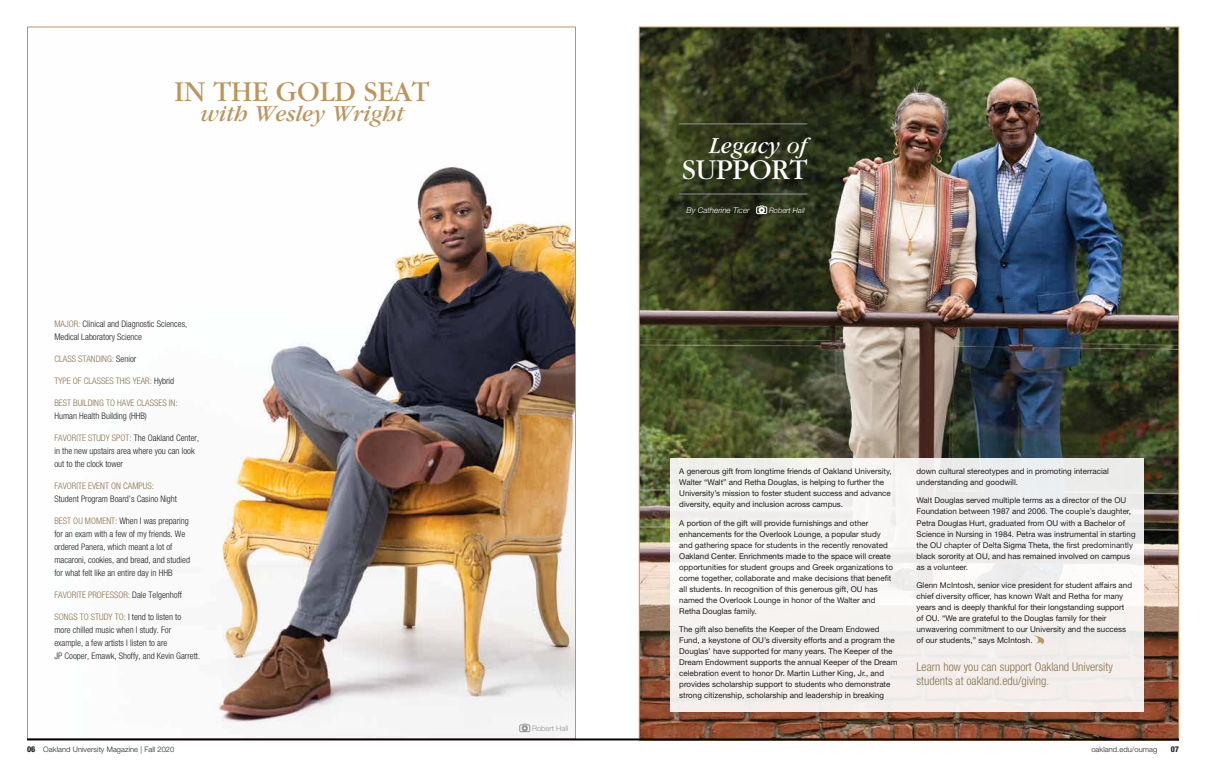
<style>
.page{position:relative;width:1206px;height:779px;background:#fff}
.page>*{position:absolute;margin:0;border:0;box-sizing:border-box;transform-origin:0 0}
.t1{font:30px "Garamond";color:#bc955c}
.t2{font:30px "Garamond";color:#fff}
.t3{font:italic 24px "Garamond";color:#bc955c}
.t4{font:italic 24px "Garamond";color:#fff}
.t5{font:300 condensed 12px/14px "Helvetica Neue";color:#89734a}
.t6{font:300 condensed 9px/13px "Helvetica Neue";color:#231f20}
.t7{font:300 condensed 9px "Helvetica Neue";color:#89734a}
.t8{font:8px/11px "Helvetica Neue";color:#231f20}
.t9{font:italic 300 8px "Helvetica Neue";color:#fff}
.t10{font:800 condensed 8px "Helvetica Neue";color:#231f20}
.t11{font:300 7.5px "Helvetica Neue";letter-spacing:.01em;color:#231f20}
.t12{font:italic 300 7.5px "Helvetica Neue";color:#fff}
.t13{font:300 7.5px "Helvetica Neue";color:#939598}
.s1{color:#89734a}
.s2{color:#231f20}
.s3{color:#a59373}
.s4{font-weight:800;font-stretch:condensed;font-size:8px}
</style>
<div class="page">
<img style="left:641px;top:29px;width:536px;height:709px">
<div style="left:671px;top:458px;width:473px;height:253px;background:linear-gradient(to right,#f5f3f0,#f1f0ef)"></div>
<img style="left:213px;top:165px;width:361px;height:572px">
<hr style="left:27px;top:738px;width:1152px;height:2px;background:#01000b">
<hr style="left:679px;top:194px;width:128px;height:1px;background:#939598">
<hr style="left:679px;top:124px;width:128px;height:1px;background:#939598">
<svg style="left:756px;top:205px;width:11px;height:9px"></svg>
<svg style="left:1033px;top:634px;width:11px;height:10px"></svg>
<svg style="left:519px;top:723px;width:11px;height:9px"></svg>
<h1 class="t1" style="left:174px;top:76px;width:257px">IN THE GOLD SEAT</h1>
<h2 class="t3" style="left:200px;top:101px;width:205px">with Wesley Wright</h2>
<p class="t6" style="left:54px;top:317px;width:135px"><span class="s1">MAJOR:</span> Clinical and Diagnostic Sciences,<br>Medical Laboratory Science</p>
<p class="t7" style="left:54px;top:354px;width:84px">CLASS STANDING: <span class="s2">Senior</span></p>
<p class="t7" style="left:54px;top:376px;width:121px">TYPE OF CLASSES THIS YEAR: <span class="s2">Hybrid</span></p>
<p class="t7" style="left:54px;top:398px;width:125px">BEST BUILDING TO HAVE CLASSES IN:</p>
<p class="t6" style="left:54px;top:409px;width:94px">Human Health Building (HHB)</p>
<p class="t6" style="left:54px;top:431px;width:146px"><span class="s1">FAVORITE STUDY SPOT:</span> The Oakland Center, in the new upstairs area where you can look out to the clock tower</p>
<p class="t7" style="left:54px;top:481px;width:101px">FAVORITE EVENT ON CAMPUS:</p>
<p class="t6" style="left:54px;top:492px;width:124px">Student Program Board’s Casino Night</p>
<p class="t6" style="left:54px;top:514px;width:137px"><span class="s1">BEST OU MOMENT:</span> When I was preparing for an exam with a few of my friends. We ordered Panera, which meant a lot of macaroni, cookies, and bread, and studied for what felt like an entire day in HHB</p>
<p class="t7" style="left:54px;top:590px;width:129px">FAVORITE PROFESSOR: <span class="s2">Dale Telgenhoff</span></p>
<p class="t6" style="left:54px;top:610px;width:147px"><span class="s1">SONGS TO STUDY TO:</span> I tend to listen to<br>more chilled music when I study. For example, a few artists I listen to are<br>JP Cooper, Emawk, Shoffy, and Kevin Garrett.</p>
<p class="t13" style="left:532px;top:723px;width:37px">Robert Hall</p>
<h2 class="t4" style="left:709px;top:133px;width:100px">Legacy of</h2>
<h1 class="t2" style="left:682px;top:154px;width:127px">SUPPORT</h1>
<p class="t9" style="left:686px;top:206px;width:65px">By Catherine Ticer</p>
<p class="t12" style="left:769px;top:206px;width:37px">Robert Hall</p>
<p class="t8" style="left:679px;top:466px;width:214px">A generous gift from longtime friends of Oakland University, Walter “Walt” and Retha Douglas, is helping to further the University’s mission to foster student success and advance diversity, equity and inclusion across campus.</p>
<p class="t8" style="left:679px;top:517px;width:215px">A portion of the gift will provide furnishings and other enhancements for the Overlook Lounge, a popular study and gathering space for students in the recently renovated Oakland Center. Enrichments made to the space will create opportunities for student groups and Greek organizations to come together, collaborate and make decisions that benefit all students. In recognition of this generous gift, OU has named the Overlook Lounge in honor of the Walter and Retha Douglas family.</p>
<p class="t8" style="left:679px;top:623px;width:220px">The gift also benefits the Keeper of the Dream Endowed Fund, a keystone of OU’s diversity efforts and a program the Douglas’ have supported for many years. The Keeper of the Dream Endowment supports the annual Keeper of the Dream celebration event to honor Dr. Martin Luther King, Jr., and provides scholarship support to students who demonstrate strong citizenship, scholarship and leadership in breaking</p>
<p class="t8" style="left:917px;top:466px;width:194px">down cultural stereotypes and in promoting interracial understanding and goodwill.</p>
<p class="t8" style="left:917px;top:495px;width:221px">Walt Douglas served multiple terms as a director of the OU Foundation between 1987 and 2006. The couple’s daughter, Petra Douglas Hurt, graduated from OU with a Bachelor of Science in Nursing in 1984. Petra was instrumental in starting the OU chapter of Delta Sigma Theta, the first predominantly black sorority at OU, and has remained involved on campus as a volunteer.</p>
<p class="t8" style="left:917px;top:579px;width:217px">Glenn McIntosh, senior vice president for student affairs and chief diversity officer, has known Walt and Retha for many years and is deeply thankful for their longstanding support of OU. “We are grateful to the Douglas family for their unwavering commitment to our University and the success of our students,” says McIntosh.</p>
<h3 class="t5" style="left:917px;top:659px;width:198px">Learn how you can support Oakland University students at oakland.edu/giving<span class="s3">.</span></h3>
<p class="t11" style="left:27px;top:744px;width:149px"><span class="s4">06</span> Oakland University Magazine | Fall 2020</p>
<p class="t11" style="left:1091px;top:744px;width:67px">oakland.edu/oumag</p>
<p class="t10" style="left:1171px;top:744px;width:10px">07</p>
</div>
